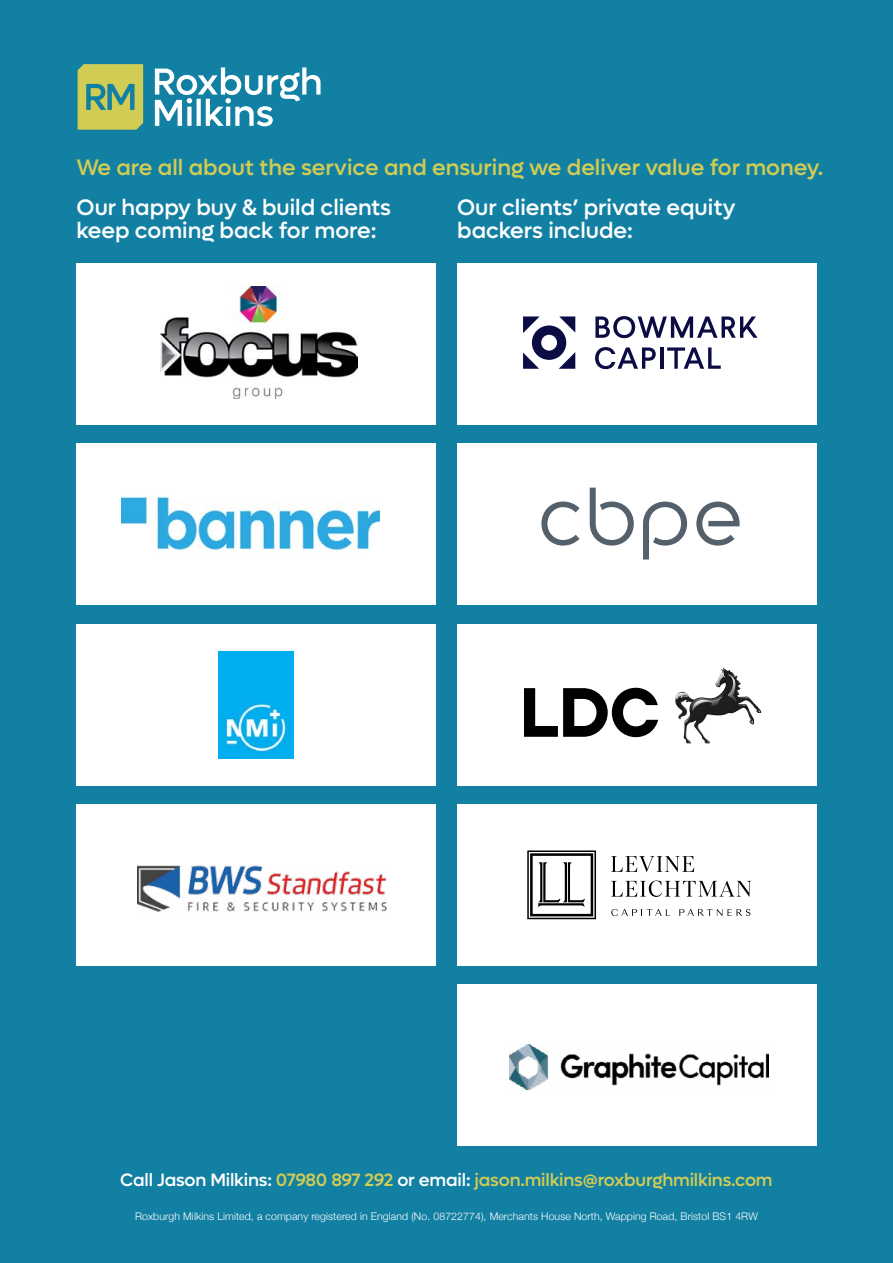
<style>
.page{position:relative;width:893px;height:1263px;background:#1280a3}
.page>*{position:absolute;margin:0;border:0;box-sizing:border-box;transform-origin:0 0}
.t1{font:500 22.5px/22.5px "Lufga";color:#fff}
.t2{font:500 22.5px "Lufga";color:#d1cc54}
.t3{font:500 18px "Lufga";letter-spacing:-.01em;color:#d1cc54}
.t4{font:300 10.5px "Helvetica Neue";letter-spacing:.01em;color:#fff}
.s1{color:#fff}
</style>
<div class="page">
<div style="left:457px;top:264px;width:359px;height:161px;background:#fff"></div>
<svg style="left:595px;top:316px;width:163px;height:22px"></svg>
<svg style="left:595px;top:347px;width:61px;height:22px"></svg>
<hr style="left:660px;top:347px;width:3px;height:22px;background:#0b0c44">
<svg style="left:667px;top:347px;width:54px;height:22px"></svg>
<svg style="left:523px;top:316px;width:52px;height:53px"></svg>
<div style="left:77px;top:264px;width:359px;height:161px;background:#fff"></div>
<img style="left:161px;top:286px;width:196px;height:113px">
<svg style="left:78px;top:64px;width:65px;height:66px;background:#afbe61"></svg>
<svg style="left:155px;top:67px;width:166px;height:59px"></svg>
<div style="left:457px;top:444px;width:359px;height:161px;background:#fff"></div>
<svg style="left:590px;top:488px;width:44px;height:58px"></svg>
<svg style="left:643px;top:501px;width:44px;height:58px"></svg>
<svg style="left:696px;top:501px;width:44px;height:45px"></svg>
<svg style="left:541px;top:501px;width:39px;height:45px"></svg>
<div style="left:77px;top:444px;width:359px;height:161px;background:#fff"></div>
<img style="left:122px;top:488px;width:257px;height:63px">
<div style="left:457px;top:624px;width:359px;height:161px;background:#fff"></div>
<svg style="left:524px;top:688px;width:134px;height:49px"></svg>
<img style="left:675px;top:668px;width:51px;height:51px">
<svg style="left:677px;top:673px;width:60px;height:38px"></svg>
<div style="left:457px;top:804px;width:359px;height:161px;background:#fff"></div>
<svg style="left:611px;top:909px;width:59px;height:7px"></svg>
<svg style="left:679px;top:909px;width:71px;height:7px"></svg>
<svg style="left:611px;top:856px;width:83px;height:16px"></svg>
<svg style="left:611px;top:880px;width:140px;height:17px"></svg>
<svg style="left:527px;top:850px;width:69px;height:69px"></svg>
<div style="left:77px;top:624px;width:359px;height:161px;background:#fff"></div>
<img style="left:218px;top:651px;width:75px;height:107px">
<div style="left:77px;top:804px;width:359px;height:161px;background:#fff"></div>
<img style="left:137px;top:866px;width:250px;height:46px">
<div style="left:457px;top:984px;width:359px;height:161px;background:#fff"></div>
<img style="left:509px;top:1044px;width:260px;height:45px">
<h1 class="t2" style="left:77px;top:154px;width:748px">We are all about the service and ensuring we deliver value for money.</h1>
<h1 class="t1" style="left:77px;top:196px;width:316px">Our happy buy &amp; build clients keep coming back for more:</h1>
<h1 class="t1" style="left:457px;top:196px;width:280px">Our clients’ private equity backers include:</h1>
<h2 class="t3" style="left:120px;top:1169px;width:654px"><span class="s1">Call Jason Milkins:</span> 07980 897 292 <span class="s1">or email:</span> jason.milkins@roxburghmilkins.com</h2>
<p class="t4" style="left:135px;top:1208px;width:624px">Roxburgh Milkins Limited, a company registered in England (No. 08722774), Merchants House North, Wapping Road, Bristol BS1 4RW</p>
</div>
